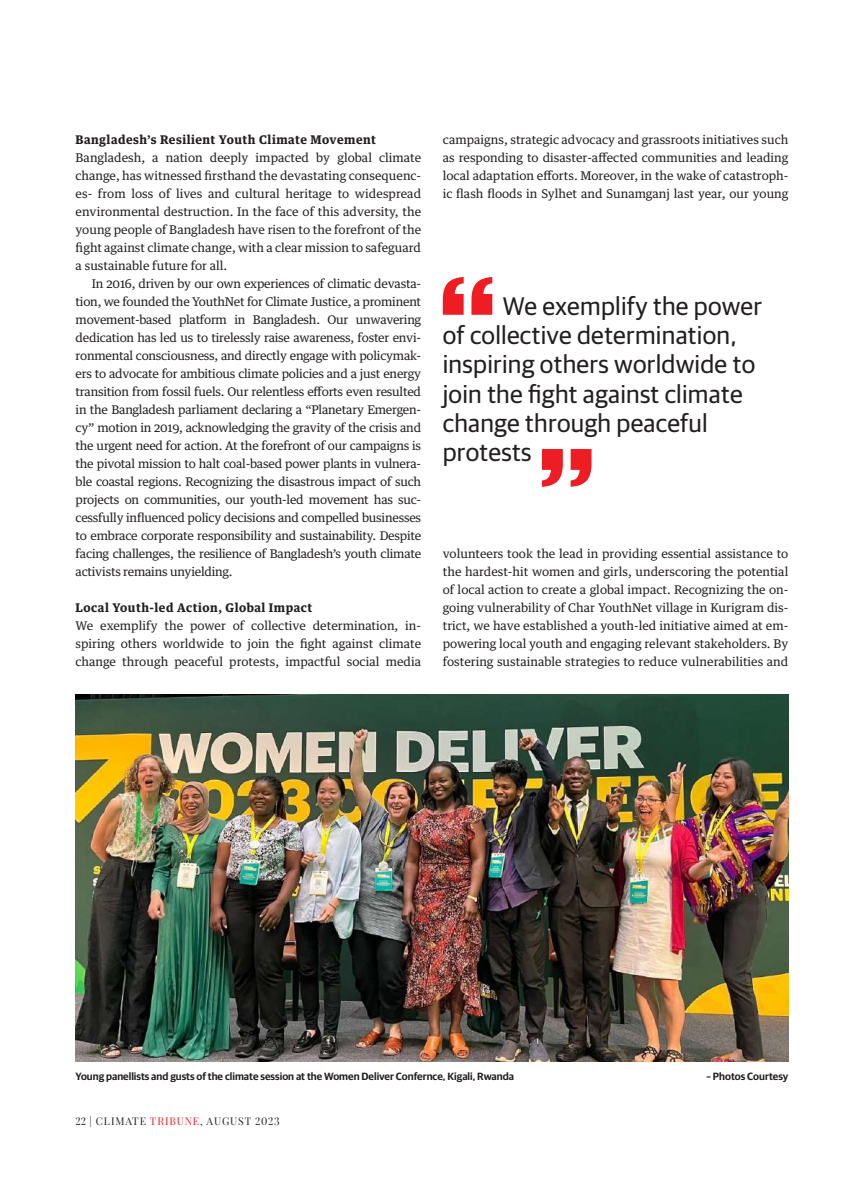
<style>
.page{position:relative;width:864px;height:1188px;background:#fff}
.page>*{position:absolute;margin:0;border:0;box-sizing:border-box;transform-origin:0 0}
.t1{font:25.5px/29.2px "Guardian Sans";letter-spacing:.01em;color:#231f20}
.t2{font:12px/18px "Guardian Text Egyp";color:#231f20;text-align:justify}
.t3{font:700 12px "Guardian Text Egyp";letter-spacing:.04em;color:#231f20}
.t4{font:600 10.5px "Guardian Sans";color:#231f20}
.t5{font:10.5px "Playfair Display";letter-spacing:.08em;color:#231f20}
.s1{color:#ee1d23}
</style>
<div class="page">
<svg style="left:443px;top:277px;width:49px;height:38px"></svg>
<svg style="left:542px;top:449px;width:50px;height:38px"></svg>
<img style="left:76px;top:695px;width:712px;height:367px">
<p class="t3" style="left:76px;top:130px;width:302px">Bangladesh’s Resilient Youth Climate Movement</p>
<p class="t2" style="left:76px;top:147px;width:347px">Bangladesh, a nation deeply impacted by global climate change, has witnessed firsthand the devastating consequenc&shy;es- from loss of lives and cultural heritage to widespread environmental destruction. In the face of this adversity, the young people of Bangladesh have risen to the forefront of the fight against climate change, with a clear mission to safeguard a sustainable future for all.</p>
<p class="t2" style="left:76px;top:273px;width:347px;text-indent:16px">In 2016, driven by our own experiences of climatic devasta&shy;tion, we founded the YouthNet for Climate Justice, a prominent movement-based platform in Bangladesh. Our unwavering dedication has led us to tirelessly raise awareness, foster envi&shy;ronmental consciousness, and directly engage with policymak&shy;ers to advocate for ambitious climate policies and a just energy transition from fossil fuels. Our relentless efforts even resulted in the Bangladesh parliament declaring a “Planetary Emergen&shy;cy” motion in 2019, acknowledging the gravity of the crisis and the urgent need for action. At the forefront of our campaigns is the pivotal mission to halt coal-based power plants in vulnera&shy;ble coastal regions. Recognizing the disastrous impact of such projects on communities, our youth-led movement has suc&shy;cessfully influenced policy decisions and compelled businesses to embrace corporate responsibility and sustainability. Despite facing challenges, the resilience of Bangladesh’s youth climate activists remains unyielding.</p>
<p class="t3" style="left:76px;top:598px;width:238px">Local Youth-led Action, Global Impact</p>
<p class="t2" style="left:76px;top:615px;width:347px">We exemplify the power of collective determination, in&shy;spiring others worldwide to join the fight against climate change through peaceful protests, impactful social media</p>
<p class="t2" style="left:443px;top:129px;width:347px">campaigns, strategic advocacy and grassroots initiatives such as responding to disaster-affected communities and leading local adaptation efforts. Moreover, in the wake of catastroph&shy;ic flash floods in Sylhet and Sunamganj last year, our young</p>
<h1 class="t1" style="left:443px;top:289px;width:321px;text-indent:60px">We exemplify the power of collective determination, inspiring others worldwide to join the fight against climate change through peaceful protests</h1>
<p class="t2" style="left:443px;top:543px;width:347px">volunteers took the lead in providing essential assistance to the hardest-hit women and girls, underscoring the potential of local action to create a global impact. Recognizing the on&shy;going vulnerability of Char YouthNet village in Kurigram dis&shy;trict, we have established a youth-led initiative aimed at em&shy;powering local youth and engaging relevant stakeholders. By fostering sustainable strategies to reduce vulnerabilities and</p>
<p class="t4" style="left:76px;top:1069px;width:440px">Young panellists and gusts of the climate session at the Women Deliver Confernce, Kigali, Rwanda</p>
<p class="t4" style="left:707px;top:1069px;width:83px">– Photos Courtesy</p>
<p class="t5" style="left:76px;top:1115px;width:206px">22 | CLIMATE <span class="s1">TRIBUNE</span>, AUGUST 2023</p>
</div>
